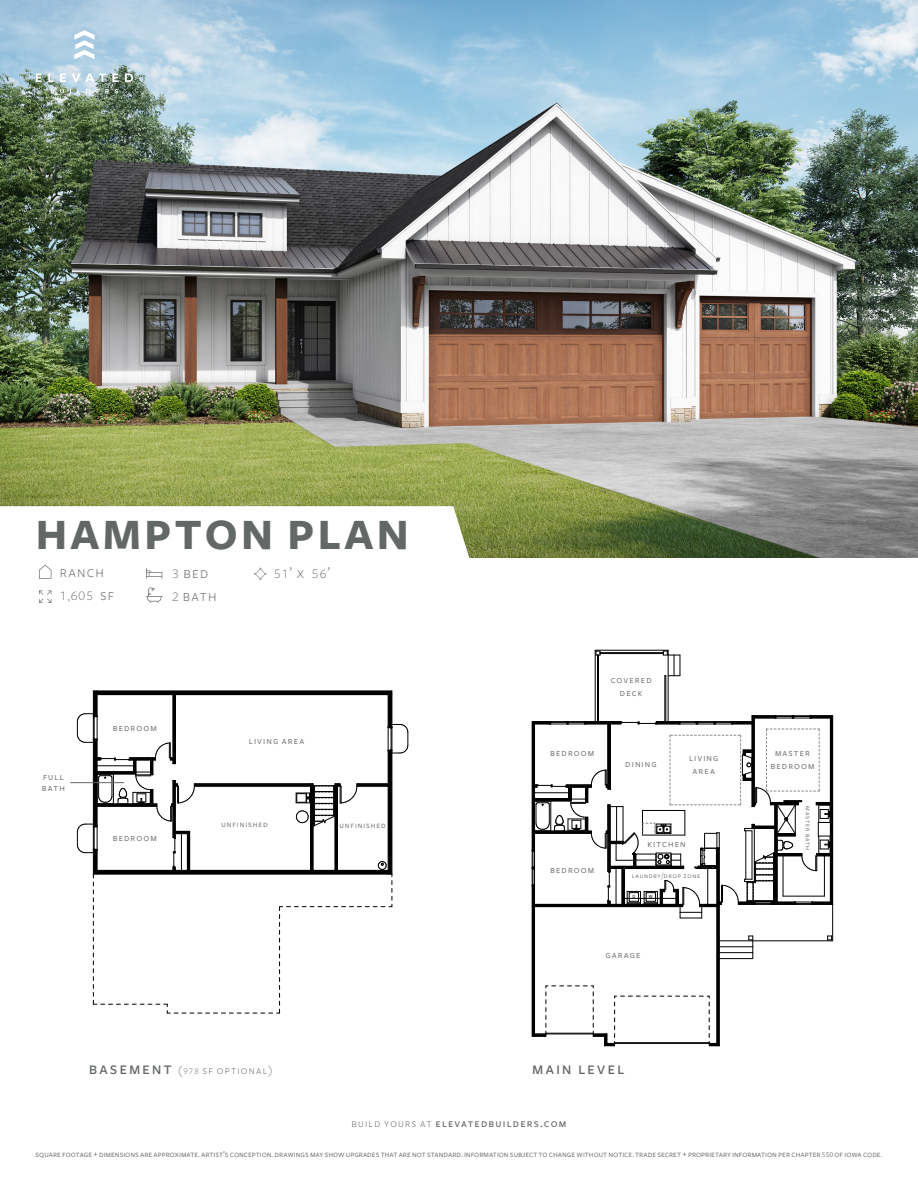
<style>
.page{position:relative;width:918px;height:1188px;background:#fff}
.page>*{position:absolute;margin:0;border:0;box-sizing:border-box;transform-origin:0 0}
.t1{font:45px "Freight Sans Bold SC";letter-spacing:.075em;color:#636766}
.t2{font:18px "Freight Sans Medium SC";letter-spacing:.1em;color:#636766}
.t3{font:16.5px "Freight Sans Light SC";letter-spacing:.075em;color:#636766}
.t4{font:13.5px "Freight Sans Light SC";letter-spacing:.075em;color:#636766}
.t5{font:12px "Freight Sans Medium SC";letter-spacing:.1em;color:#636766}
.t6{font:12px "Freight Sans Light SC";letter-spacing:.1em;color:#636766}
.t7{font:10.5px "Freight Sans Book SC";letter-spacing:.1em;color:#636766}
.t8{font:9px "Freight Sans Book SC";color:#636766}
.t9{font:9px "Freight Sans Book SC";letter-spacing:.1em;color:#636766}
.t10{font:7.5px "Freight Sans Book SC";letter-spacing:.1em;color:#636766}
.t11{font:4.05px "Helvetica";color:#000}
.s1{font-size:16.5px}
.s2{font-size:13.5px}
.s3{font-family:"Freight Sans Medium SC";font-size:18px}
.s4{font-size:9px}
.s5{font-family:"Freight Sans Light SC"}
.s6{font-size:7.5px}
</style>
<div class="page">
<img style="left:0;top:0;width:918px;height:557px">
<svg style="left:39px;top:591px;width:12px;height:12px"></svg>
<svg style="left:146px;top:587px;width:16px;height:16px"></svg>
<svg style="left:0;top:506px;width:471px;height:74px"></svg>
<svg style="left:36px;top:74px;width:6px;height:8px"></svg>
<svg style="left:48px;top:74px;width:6px;height:8px"></svg>
<svg style="left:60px;top:74px;width:6px;height:8px"></svg>
<svg style="left:72px;top:74px;width:34px;height:8px"></svg>
<svg style="left:112px;top:74px;width:6px;height:8px"></svg>
<svg style="left:125px;top:74px;width:8px;height:8px"></svg>
<svg style="left:51px;top:89px;width:3px;height:4px"></svg>
<svg style="left:60px;top:89px;width:4px;height:4px"></svg>
<svg style="left:77px;top:89px;width:3px;height:4px"></svg>
<svg style="left:86px;top:89px;width:4px;height:4px"></svg>
<svg style="left:96px;top:89px;width:3px;height:4px"></svg>
<svg style="left:105px;top:89px;width:4px;height:4px"></svg>
<svg style="left:115px;top:89px;width:3px;height:5px"></svg>
<svg style="left:74px;top:30px;width:21px;height:29px"></svg>
<svg style="left:77px;top:691px;width:332px;height:323px"></svg>
<hr style="left:97px;top:766px;width:37px;height:1px;background:#000">
<hr style="left:181px;top:834px;width:1px;height:36px;background:#000">
<hr style="left:597px;top:655px;width:1px;height:67px;background:#000">
<hr style="left:598px;top:655px;width:1px;height:67px;background:#000">
<hr style="left:600px;top:653px;width:63px;height:1px;background:#000">
<hr style="left:600px;top:652px;width:63px;height:1px;background:#000">
<hr style="left:665px;top:676px;width:1px;height:46px;background:#000">
<hr style="left:666px;top:676px;width:1px;height:46px;background:#000">
<svg style="left:596px;top:651px;width:5px;height:5px"></svg>
<hr style="left:595px;top:650px;width:1px;height:72px;background:#000">
<hr style="left:595px;top:650px;width:73px;height:1px;background:#000">
<hr style="left:668px;top:650px;width:1px;height:72px;background:#000">
<svg style="left:663px;top:651px;width:18px;height:25px"></svg>
<svg style="left:532px;top:715px;width:301px;height:331px"></svg>
<hr style="left:70px;top:782px;width:54px;height:1px;background:#636766">
<p class="t1" style="left:36px;top:511px;width:375px">HAMPTON PLAN</p>
<p class="t3" style="left:60px;top:563px;width:46px">ranch</p>
<p class="t4" style="left:60px;top:588px;width:56px">1,605 <span class="s1">sf</span></p>
<p class="t3" style="left:172px;top:564px;width:37px"><span class="s2">3</span> bed</p>
<p class="t3" style="left:172px;top:587px;width:46px"><span class="s2">2</span> bath</p>
<p class="t4" style="left:274px;top:566px;width:57px">51<span class="s1">’ x</span> 56<span class="s1">’</span></p>
<p class="t7" style="left:43px;top:771px;width:22px">full</p>
<p class="t7" style="left:42px;top:781px;width:24px">bath</p>
<p class="t7" style="left:113px;top:722px;width:46px">bedroom</p>
<p class="t7" style="left:113px;top:832px;width:46px">bedroom</p>
<p class="t7" style="left:249px;top:735px;width:57px">living area</p>
<p class="t9" style="left:221px;top:819px;width:48px">unfinished</p>
<p class="t9" style="left:340px;top:820px;width:48px">unfinished</p>
<p class="t7" style="left:611px;top:674px;width:43px">covered</p>
<p class="t7" style="left:620px;top:687px;width:24px">deck</p>
<p class="t7" style="left:550px;top:746px;width:46px">bedroom</p>
<p class="t7" style="left:625px;top:757px;width:33px">dining</p>
<p class="t7" style="left:689px;top:752px;width:31px">living</p>
<p class="t7" style="left:693px;top:765px;width:24px">area</p>
<p class="t7" style="left:550px;top:864px;width:46px">bedroom</p>
<p class="t7" style="left:647px;top:838px;width:40px">kitchen</p>
<p class="t10" style="left:632px;top:871px;width:70px">laundry/drop zone</p>
<p class="t11" style="left:632px;top:895px;width:4px">D</p>
<p class="t11" style="left:649px;top:895px;width:5px">W</p>
<p class="t7" style="left:605px;top:949px;width:37px">garage</p>
<p class="t6" style="left:89px;top:1064px;width:185px"><span class="s3">basement</span> (<span class="s4">978</span> sf optional)</p>
<p class="t2" style="left:532px;top:1059px;width:94px">main level</p>
<p class="t5" style="left:352px;top:1117px;width:216px"><span class="s5">build yours at</span> elevatedbuilders.com</p>
<p class="t7" style="left:775px;top:747px;width:36px">master</p>
<p class="t7" style="left:771px;top:760px;width:46px">bedroom</p>
<p class="t10" style="left:812px;top:806px;width:45px;rotate:90deg">master bath</p>
<p class="t8" style="left:36px;top:1150px;width:848px">square footage + dimensions are approximate. artist’s conception. drawings may show upgrades that are not standard. information subject to change without notice. trade secret + proprietary information per chapter <span class="s6">550</span> of iowa code.</p>
</div>
